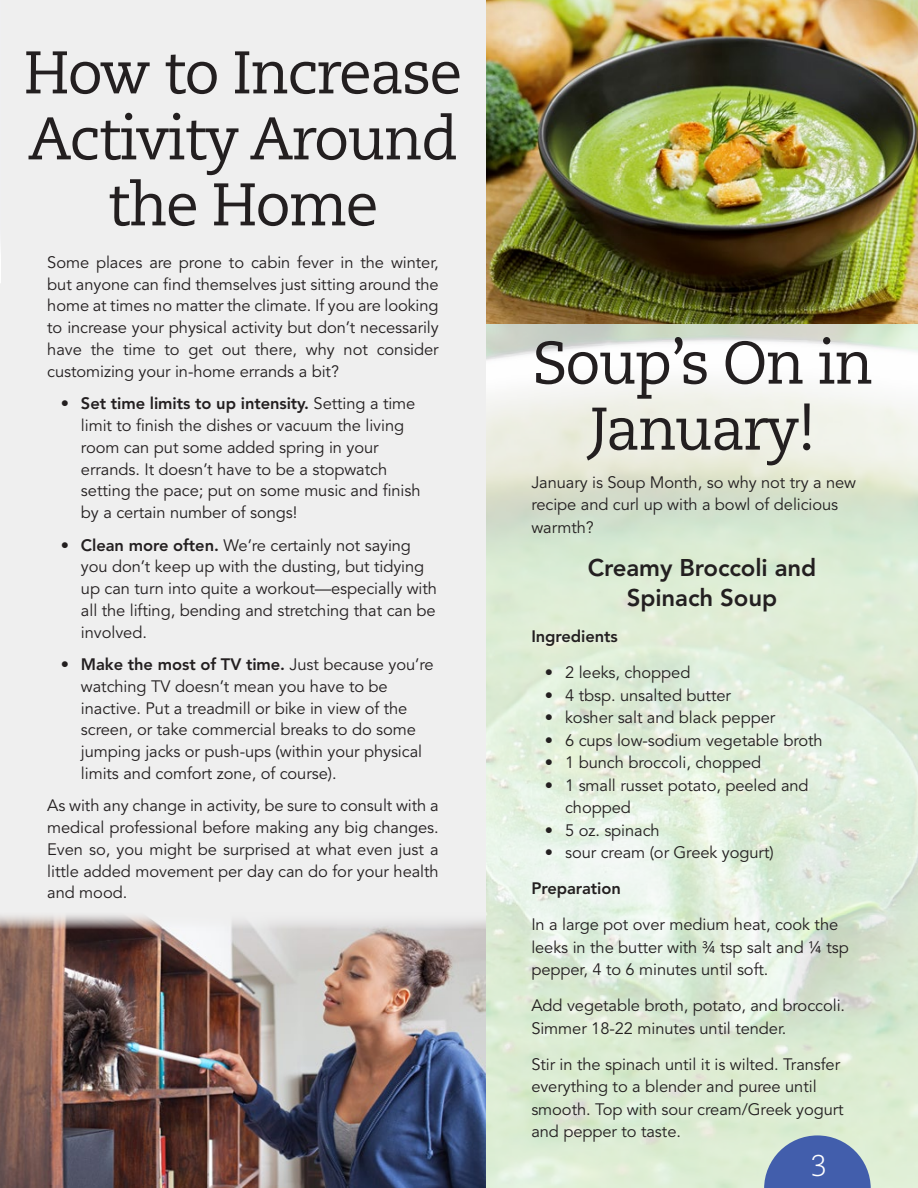
<style>
.page{position:relative;width:918px;height:1188px;background:#fff}
.page>*{position:absolute;margin:0;border:0;box-sizing:border-box;transform-origin:0 0}
.t1{font:60px/66px "Caecilia LT Std";letter-spacing:-.03em;color:#231f20;text-align:center}
.t2{font:300 30px "Caecilia LT Std";color:#fff}
.t3{font:800 24px/30px "Avenir LT Std";letter-spacing:-.005em;color:#231f20;text-align:center}
.t4{font:16.5px/21.8px "Avenir LT Std";letter-spacing:-.005em;color:#231f20}
.t5{font:800 16.5px "Avenir LT Std";letter-spacing:-.005em;color:#231f20}
.s1{font-weight:800}
</style>
<div class="page">
<div style="left:0;top:0;width:486px;height:1188px;background:#efefef"></div>
<img style="left:1px;top:915px;width:485px;height:273px">
<img style="left:486px;top:0;width:432px;height:324px">
<img style="left:0;top:915px;width:1px;height:273px">
<svg style="left:764px;top:1135px;width:107px;height:53px;background:#657eb5"></svg>
<hr style="left:0;top:222px;width:1px;height:61px;background:#fff">
<p class="t1" style="left:24px;top:41px;width:440px">How to Increase<br>Activity Around the Home</p>
<p class="t4" style="left:47px;top:252px;width:393px;text-align:justify">Some places are prone to cabin fever in the winter, but anyone can find themselves just sitting around the home at times no matter the climate. If you are looking to increase your physical activity but don’t necessarily have the time to get out there, why not consider customizing your in-home errands a bit?</p>
<p class="t4" style="left:81px;top:393px;width:341px;text-indent:-20px"><span class="s1">• Set time limits to up intensity.</span> Setting a time limit to finish the dishes or vacuum the living room can put some added spring in your errands. It doesn’t have to be a stopwatch setting the pace; put on some music and finish by a certain number of songs!</p>
<p class="t4" style="left:81px;top:534px;width:358px;text-indent:-20px"><span class="s1">• Clean more often.</span> We’re certainly not saying you don’t keep up with the dusting, but tidying up can turn into quite a workout—especially with all the lifting, bending and stretching that can be involved.</p>
<p class="t4" style="left:81px;top:654px;width:354px;text-indent:-20px"><span class="s1">• Make the most of TV time.</span> Just because you’re watching TV doesn’t mean you have to be inactive. Put a treadmill or bike in view of the screen, or take commercial breaks to do some jumping jacks or push-ups (within your physical limits and comfort zone, of course).</p>
<p class="t4" style="left:47px;top:795px;width:393px;text-align:justify">As with any change in activity, be sure to consult with a medical professional before making any big changes.<br>Even so, you might be surprised at what even just a little added movement per day can do for your health and mood.</p>
<p class="t1" style="left:532px;top:331px;width:343px">Soup’s On in<br>January!</p>
<p class="t4" style="left:531px;top:471px;width:326px;line-height:22.5px">January is Soup Month, so why not try a new recipe and curl up with a bowl of delicious warmth?</p>
<p class="t3" style="left:588px;top:553px;width:230px">Creamy Broccoli and<br>Spinach Soup</p>
<p class="t5" style="left:531px;top:627px;width:88px">Ingredients</p>
<p class="t4" style="left:545px;top:662px;width:147px">• 2 leeks, chopped</p>
<p class="t4" style="left:545px;top:685px;width:188px">• 4 tbsp. unsalted butter</p>
<p class="t4" style="left:545px;top:707px;width:232px">• kosher salt and black pepper</p>
<p class="t4" style="left:545px;top:730px;width:279px">• 6 cups low-sodium vegetable broth</p>
<p class="t4" style="left:545px;top:752px;width:218px">• 1 bunch broccoli, chopped</p>
<p class="t4" style="left:565px;top:774px;width:245px;line-height:22.5px;text-indent:-20px">• 1 small russet potato, peeled and chopped</p>
<p class="t4" style="left:545px;top:820px;width:116px">• 5 oz. spinach</p>
<p class="t4" style="left:531px;top:835px;width:308px;line-height:36px;text-indent:13px">• sour cream (or Greek yogurt)<br><span class="s1">Preparation<br></span>In a large pot over medium heat, cook the</p>
<p class="t4" style="left:531px;top:936px;width:319px;line-height:22.5px">leeks in the butter with ¾ tsp salt and ¼ tsp pepper, 4 to 6 minutes until soft.</p>
<p class="t4" style="left:531px;top:995px;width:315px;line-height:22.5px">Add vegetable broth, potato, and broccoli.<br>Simmer 18-22 minutes until tender.</p>
<p class="t4" style="left:531px;top:1053px;width:314px;line-height:22.5px">Stir in the spinach until it is wilted. Transfer everything to a blender and puree until smooth. Top with sour cream/Greek yogurt and pepper to taste.</p>
<p class="t2" style="left:811px;top:1149px;width:18px">3</p>
</div>
